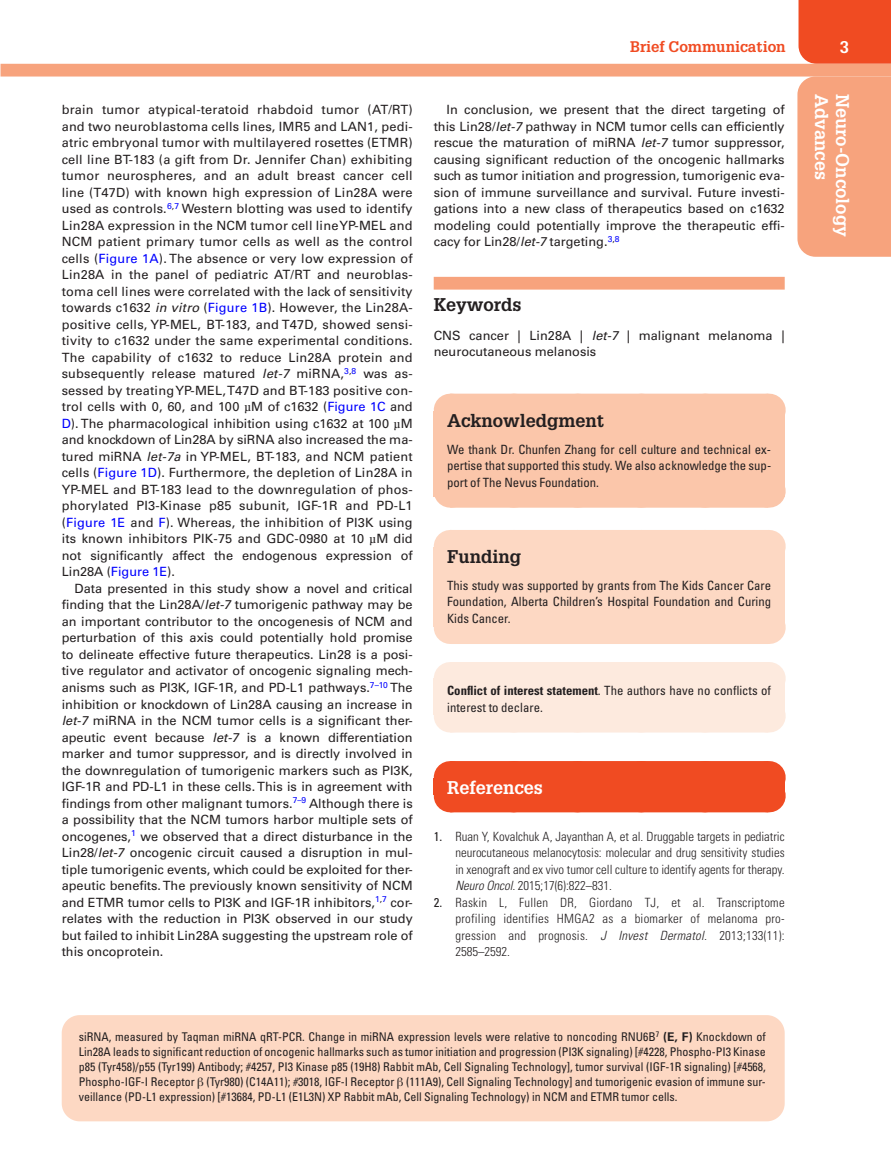
<style>
.page{position:relative;width:891px;height:1175px;background:#fff}
.page>*{position:absolute;margin:0;border:0;box-sizing:border-box;transform-origin:0 0}
.t1{font:700 18px "Glypha LT Std";color:#fff}
.t2{font:700 18px "Glypha LT Std";color:#231f20}
.t3{font:700 16.5px "Glypha LT Std";color:#fff}
.t4{font:700 15px "Glypha LT Std";color:#f04b22}
.t5{font:12.75px/16.5px "Univers LT Std";color:#231f20;text-align:justify}
.t6{font:300 condensed 12.75px/16.5px "Univers LT Std";color:#231f20;text-align:justify}
.t7{font:condensed 12.75px/16.5px "Univers LT Std";color:#231f20;text-align:justify}
.t8{font:condensed 12px/15px "Univers LT Std";color:#231f20;text-align:justify}
.s1{color:#00f}
.s2{font-style:italic}
.s3{font-family:"Gandhari Unicode"}
.s4{font-weight:700}
.s5{font-weight:400}
.s6{font-weight:700;font-stretch:normal}
.s7{font-family:"Gandhari Unicode";font-stretch:normal}
</style>
<div class="page">
<div style="left:799px;top:0;width:92px;height:64px;background:#f04b22"></div>
<div style="left:1px;top:64px;width:890px;height:12px;background:#f7a37d"></div>
<div style="left:797px;top:76px;width:94px;height:181px;background:#f7a37d"></div>
<div style="left:434px;top:277px;width:351px;height:12px;background:#f7a37d"></div>
<div style="left:434px;top:411px;width:351px;height:31px;background:#fbc6aa"></div>
<div style="left:450px;top:393px;width:318px;height:33px;background:#fbc6aa"></div>
<svg style="left:514px;top:393px;width:222px;height:1px"></svg>
<hr style="left:768px;top:393px;width:1px;height:33px;background:#fbc6aa">
<div style="left:434px;top:440px;width:351px;height:57px;background:#fbc6aa"></div>
<div style="left:450px;top:474px;width:318px;height:33px;background:#fbc6aa"></div>
<hr style="left:768px;top:474px;width:1px;height:33px;background:#fbc6aa">
<div style="left:434px;top:547px;width:351px;height:33px;background:#fdd8c3"></div>
<div style="left:450px;top:530px;width:318px;height:33px;background:#fdd8c3"></div>
<hr style="left:768px;top:530px;width:1px;height:33px;background:#fdd8c3">
<div style="left:434px;top:578px;width:351px;height:48px;background:#fdd8c3"></div>
<div style="left:450px;top:611px;width:318px;height:33px;background:#fdd8c3"></div>
<hr style="left:768px;top:611px;width:1px;height:33px;background:#fdd8c3">
<div style="left:434px;top:678px;width:351px;height:37px;background:#fdeade"></div>
<div style="left:450px;top:662px;width:318px;height:33px;background:#fdeade"></div>
<hr style="left:768px;top:662px;width:1px;height:33px;background:#fdeade">
<div style="left:450px;top:699px;width:318px;height:33px;background:#fdeade"></div>
<hr style="left:768px;top:699px;width:1px;height:33px;background:#fdeade">
<div style="left:434px;top:778px;width:351px;height:16px;background:#f04b22"></div>
<div style="left:450px;top:761px;width:318px;height:33px;background:#f04b22"></div>
<hr style="left:768px;top:761px;width:1px;height:33px;background:#f04b22">
<div style="left:450px;top:779px;width:318px;height:33px;background:#f04b22"></div>
<svg style="left:519px;top:761px;width:217px;height:1px"></svg>
<hr style="left:768px;top:779px;width:1px;height:33px;background:#f04b22">
<div style="left:70px;top:1020px;width:706px;height:88px;background:#fdd8c3"></div>
<div style="left:62px;top:1015px;width:723px;height:106px;border:13px solid #fdd8c3;border-radius:12px"></div>
<p class="t5" style="left:62px;top:102px;width:353px">brain tumor atypical-teratoid rhabdoid tumor (AT/RT) and two neuroblastoma cells lines, IMR5 and LAN1, pedi&shy;atric embryonal tumor with multilayered rosettes (ETMR) cell line BT-183 (a gift from Dr. Jennifer Chan) exhibiting tumor neurospheres, and an adult breast cancer cell line (T47D) with known high expression of Lin28A were used as controls.<sup>6</sup><sup>,</sup><sup>7</sup> Western blotting was used to identify Lin28A expression in the NCM tumor cell line YP-MEL and NCM patient primary tumor cells as well as the control cells (<span class="s1">Figure 1A</span>). The absence or very low expression of Lin28A in the panel of pediatric AT/RT and neuroblas&shy;toma cell lines were correlated with the lack of sensitivity towards c1632 <span class="s2">in vitro</span> (<span class="s1">Figure 1B</span>). However, the Lin28A&shy;positive cells, YP-MEL, BT-183, and T47D, showed sensi&shy;tivity to c1632 under the same experimental conditions.<br>The capability of c1632 to reduce Lin28A protein and subsequently release matured <span class="s2">let-7</span> miRNA,<sup>3</sup><sup>,</sup><sup>8</sup> was as&shy;sessed by treating YP-MEL, T47D and BT-183 positive con&shy;trol cells with 0, 60, and 100 <span class="s3">µ</span>M of c1632 (<span class="s1">Figure 1C</span> and <span class="s1">D</span>). The pharmacological inhibition using c1632 at 100 <span class="s3">µ</span>M and knockdown of Lin28A by siRNA also increased the ma&shy;tured miRNA <span class="s2">let-7a</span> in YP-MEL, BT-183, and NCM patient cells (<span class="s1">Figure 1D</span>). Furthermore, the depletion of Lin28A in YP-MEL and BT-183 lead to the downregulation of phos&shy;phorylated PI3-Kinase p85 subunit, IGF-1R and PD-L1 (<span class="s1">Figure 1E</span> and <span class="s1">F</span>). Whereas, the inhibition of PI3K using its known inhibitors PIK-75 and GDC-0980 at 10 <span class="s3">µ</span>M did not significantly affect the endogenous expression of Lin28A (<span class="s1">Figure 1E</span>).</p>
<p class="t5" style="left:62px;top:580px;width:353px;text-indent:13px">Data presented in this study show a novel and critical finding that the Lin28A/<span class="s2">let-7</span> tumorigenic pathway may be an important contributor to the oncogenesis of NCM and perturbation of this axis could potentially hold promise to delineate effective future therapeutics. Lin28 is a posi&shy;tive regulator and activator of oncogenic signaling mech&shy;anisms such as PI3K, IGF-1R, and PD-L1 pathways.<sup>7–10</sup> The inhibition or knockdown of Lin28A causing an increase in <span class="s2">let-7</span> miRNA in the NCM tumor cells is a significant ther&shy;apeutic event because <span class="s2">let-7</span> is a known differentiation marker and tumor suppressor, and is directly involved in the downregulation of tumorigenic markers such as PI3K, IGF-1R and PD-L1 in these cells. This is in agreement with findings from other malignant tumors.<sup>7–9</sup> Although there is a possibility that the NCM tumors harbor multiple sets of oncogenes,<sup>1</sup> we observed that a direct disturbance in the Lin28/<span class="s2">let-7</span> oncogenic circuit caused a disruption in mul&shy;tiple tumorigenic events, which could be exploited for ther&shy;apeutic benefits. The previously known sensitivity of NCM and ETMR tumor cells to PI3K and IGF-1R inhibitors,<sup>1</sup><sup>,</sup><sup>7</sup> cor&shy;relates with the reduction in PI3K observed in our study but failed to inhibit Lin28A suggesting the upstream role of this oncoprotein.</p>
<p class="t4" style="left:630px;top:37px;width:157px">Brief Communication</p>
<p class="t3" style="left:840px;top:37px;width:11px">3</p>
<p class="t5" style="left:434px;top:102px;width:353px;text-indent:13px">In conclusion, we present that the direct targeting of this Lin28/<span class="s2">let-7</span> pathway in NCM tumor cells can efficiently rescue the maturation of miRNA <span class="s2">let-7</span> tumor suppressor, causing significant reduction of the oncogenic hallmarks such as tumor initiation and progression, tumorigenic eva&shy;sion of immune surveillance and survival. Future investi&shy;gations into a new class of therapeutics based on c1632 modeling could potentially improve the therapeutic effi&shy;cacy for Lin28/<span class="s2">let-7</span> targeting.<sup>3</sup><sup>,</sup><sup>8</sup></p>
<h1 class="t2" style="left:434px;top:293px;width:89px">Keywords</h1>
<p class="t5" style="left:434px;top:327px;width:352px">CNS cancer | Lin28A | <span class="s2">let-7</span> | malignant melanoma | neurocutaneous melanosis</p>
<h1 class="t2" style="left:447px;top:409px;width:159px">Acknowledgment</h1>
<p class="t7" style="left:447px;top:441px;width:326px">We thank Dr. Chunfen Zhang for cell culture and technical ex&shy;pertise that supported this study. We also acknowledge the sup&shy;port of The Nevus Foundation.</p>
<h1 class="t2" style="left:447px;top:545px;width:76px">Funding</h1>
<p class="t7" style="left:447px;top:577px;width:326px">This study was supported by grants from The Kids Cancer Care Foundation, Alberta Children’s Hospital Foundation and Curing Kids Cancer.</p>
<p class="t7" style="left:447px;top:682px;width:325px"><span class="s4">Conflict of interest statement</span>. The authors have no conflicts of interest to declare.</p>
<h1 class="t1" style="left:447px;top:776px;width:97px">References</h1>
<p class="t6" style="left:455px;top:827px;width:331px;text-indent:-22px"><span class="s5">1.</span> Ruan Y, Kovalchuk A, Jayanthan A, et al. Druggable targets in pediatric neurocutaneous melanocytosis: molecular and drug sensitivity studies in xenograft and ex vivo tumor cell culture to identify agents for therapy.<br><span class="s2">Neuro Oncol.</span> 2015;17(6):822–831.</p>
<p class="t6" style="left:455px;top:893px;width:331px;text-indent:-22px"><span class="s5">2.</span> Raskin L, Fullen DR, Giordano TJ, et al. Transcriptome profiling identifies HMGA2 as a biomarker of melanoma pro&shy;gression and prognosis. <span class="s2">J Invest Dermatol.</span> 2013;133(11):<br>2585–2592.</p>
<h1 class="t1" style="left:833px;top:94px;width:88px;rotate:90deg">Advances</h1>
<h1 class="t1" style="left:854px;top:94px;width:145px;rotate:90deg">Neuro-Oncology</h1>
<p class="t8" style="left:79px;top:1029px;width:689px">siRNA, measured by Taqman miRNA qRT-PCR. Change in miRNA expression levels were relative to noncoding RNU6B<sup>7</sup> <span class="s6">(E, F)</span> Knockdown of Lin28A leads to significant reduction of oncogenic hallmarks such as tumor initiation and progression (PI3K signaling) [#4228, Phospho-PI3 Kinase p85 (Tyr458)/p55 (Tyr199) Antibody; #4257, PI3 Kinase p85 (19H8) Rabbit mAb, Cell Signaling Technology], tumor survival (IGF-1R signaling) [#4568, Phospho-IGF-I Receptor <span class="s7">β</span> (Tyr980) (C14A11); #3018, IGF-I Receptor <span class="s7">β</span> (111A9), Cell Signaling Technology] and tumorigenic evasion of immune sur&shy;veillance (PD-L1 expression) [#13684, PD-L1 (E1L3N) XP Rabbit mAb, Cell Signaling Technology) in NCM and ETMR tumor cells.</p>
</div>
